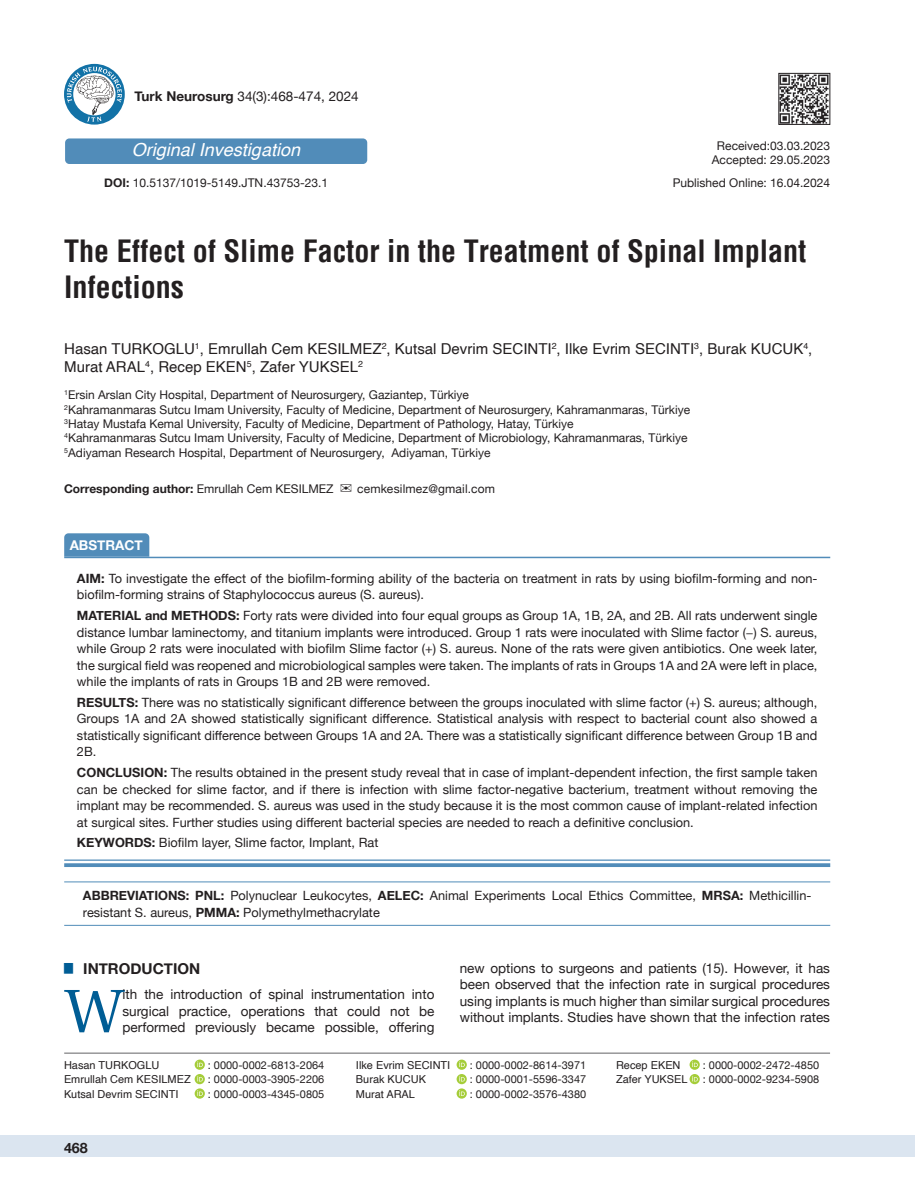
<style>
.page{position:relative;width:915px;height:1191px;background:#fff}
.page>*{position:absolute;margin:0;border:0;box-sizing:border-box;transform-origin:0 0}
.t1{font:61.2px "Utopia";color:#005d95}
.t2{font:700 condensed 30px/36px "Helvetica";color:#231f20}
.t3{font:italic 18px "Helvetica";color:#fff}
.t4{font:15px/18px "Helvetica";color:#231f20}
.t5{font:700 15px "Helvetica Neue";color:#231f20}
.t6{font:700 14.25px "Helvetica Neue";color:#231f20}
.t7{font:13.5px/16.5px "Helvetica Neue";color:#231f20;text-align:justify}
.t8{font:700 13.5px "Helvetica Neue";color:#fff}
.t9{font:12.75px/16.5px "Helvetica Neue";color:#231f20;text-align:justify}
.t10{font:12px/14.4px "Helvetica Neue";color:#231f20}
.t11{font:700 12px "Helvetica Neue";color:#231f20}
.t12{font:10.95px "Helvetica Neue";color:#231f20}
.t13{font:10.95px "Helvetica";color:#231f20}
.s1{font-weight:700}
.s2{font-weight:400}
</style>
<div class="page">
<div style="left:0;top:1135px;width:914px;height:22px;background:#dbe5f0"></div>
<hr style="left:64px;top:1052px;width:765px;height:1px;background:#636366">
<svg style="left:64px;top:533px;width:85px;height:24px;background:#558fba"></svg>
<svg style="left:64px;top:860px;width:766px;height:1px"></svg>
<hr style="left:64px;top:557px;width:766px;height:1px;background:#518cb9">
<hr style="left:64px;top:859px;width:766px;height:1px;background:#518cb9">
<svg style="left:64px;top:863px;width:766px;height:4px;background:#5c93bd"></svg>
<hr style="left:64px;top:881px;width:766px;height:1px;background:#518cb9">
<hr style="left:64px;top:925px;width:766px;height:1px;background:#518cb9">
<img style="left:780px;top:75px;width:47px;height:48px">
<div style="left:778px;top:73px;width:51px;height:52px;border:1px solid #231f20"></div>
<svg style="left:689px;top:1059px;width:10px;height:10px"></svg>
<svg style="left:692px;top:1061px;width:5px;height:6px"></svg>
<svg style="left:689px;top:1074px;width:10px;height:10px"></svg>
<svg style="left:692px;top:1075px;width:5px;height:6px"></svg>
<svg style="left:194px;top:1059px;width:11px;height:10px"></svg>
<svg style="left:197px;top:1061px;width:6px;height:6px"></svg>
<svg style="left:194px;top:1074px;width:11px;height:10px"></svg>
<svg style="left:197px;top:1075px;width:6px;height:6px"></svg>
<svg style="left:194px;top:1088px;width:11px;height:10px"></svg>
<svg style="left:197px;top:1090px;width:6px;height:5px"></svg>
<svg style="left:456px;top:1059px;width:10px;height:10px"></svg>
<svg style="left:459px;top:1061px;width:5px;height:6px"></svg>
<svg style="left:456px;top:1074px;width:10px;height:10px"></svg>
<svg style="left:459px;top:1075px;width:5px;height:6px"></svg>
<svg style="left:456px;top:1088px;width:10px;height:10px"></svg>
<svg style="left:459px;top:1090px;width:5px;height:5px"></svg>
<svg style="left:64px;top:64px;width:61px;height:61px"></svg>
<svg style="left:67px;top:67px;width:55px;height:55px"></svg>
<div style="left:65px;top:138px;width:302px;height:26px;background:#518cb9;border-radius:4px"></div>
<p class="t7" style="left:134px;top:89px;width:225px"><span class="s1">Turk Neurosurg</span> 34(3):468-474, 2024</p>
<h3 class="t3" style="left:132px;top:136px;width:170px">Original Investigation</h3>
<p class="t10" style="left:104px;top:177px;width:225px"><span class="s1">DOI:</span> 10.5137/1019-5149.JTN.43753-23.1</p>
<p class="t10" style="left:711px;top:139px;width:120px;text-align:center">Received:03.03.2023<br>Accepted: 29.05.2023</p>
<p class="t10" style="left:672px;top:176px;width:159px">Published Online: 16.04.2024</p>
<h2 class="t2" style="left:64px;top:233px;width:743px">The Effect of Slime Factor in the Treatment of Spinal Implant<br>Infections</h2>
<p class="t4" style="left:64px;top:340px;width:749px">Hasan TURKOGLU<sup>1</sup>, Emrullah Cem KESILMEZ<sup>2</sup>, Kutsal Devrim SECINTI<sup>2</sup>, Ilke Evrim SECINTI<sup>3</sup>, Burak KUCUK<sup>4</sup>,<br>Murat ARAL<sup>4</sup>, Recep EKEN<sup>5</sup>, Zafer YUKSEL<sup>2</sup></p>
<p class="t10" style="left:64px;top:388px;width:627px"><sup>1</sup>Ersin Arslan City Hospital, Department of Neurosurgery, Gaziantep, Türkiye<br><sup>2</sup>Kahramanmaras Sutcu Imam University, Faculty of Medicine, Department of Neurosurgery, Kahramanmaras, Türkiye <sup>3</sup>Hatay Mustafa Kemal University, Faculty of Medicine, Department of Pathology, Hatay, Türkiye<br><sup>4</sup>Kahramanmaras Sutcu Imam University, Faculty of Medicine, Department of Microbiology, Kahramanmaras, Türkiye <sup>5</sup>Adiyaman Research Hospital, Department of Neurosurgery, Adiyaman, Türkiye</p>
<p class="t11" style="left:64px;top:479px;width:271px">Corresponding author: <span class="s2">Emrullah Cem KESILMEZ</span></p>
<p class="t10" style="left:357px;top:482px;width:139px">cemkesilmez@gmail.com</p>
<p class="t8" style="left:70px;top:534px;width:75px">ABSTRACT</p>
<p class="t9" style="left:77px;top:571px;width:741px"><span class="s1">AIM:</span> To investigate the effect of the biofilm-forming ability of the bacteria on treatment in rats by using biofilm-forming and non&shy;biofilm-forming strains of Staphylococcus aureus (S. aureus).</p>
<p class="t9" style="left:77px;top:608px;width:741px"><span class="s1">MATERIAL and METHODS:</span> Forty rats were divided into four equal groups as Group 1A, 1B, 2A, and 2B. All rats underwent single distance lumbar laminectomy, and titanium implants were introduced. Group 1 rats were inoculated with Slime factor (−) S. aureus, while Group 2 rats were inoculated with biofilm Slime factor (+) S. aureus. None of the rats were given antibiotics. One week later, the surgical field was reopened and microbiological samples were taken. The implants of rats in Groups 1A and 2A were left in place, while the implants of rats in Groups 1B and 2B were removed.</p>
<p class="t9" style="left:77px;top:695px;width:741px"><span class="s1">RESULTS:</span> There was no statistically significant difference between the groups inoculated with slime factor (+) S. aureus; although, Groups 1A and 2A showed statistically significant difference. Statistical analysis with respect to bacterial count also showed a statistically significant difference between Groups 1A and 2A. There was a statistically significant difference between Group 1B and 2B.</p>
<p class="t9" style="left:77px;top:765px;width:741px"><span class="s1">CONCLUSION:</span> The results obtained in the present study reveal that in case of implant-dependent infection, the first sample taken can be checked for slime factor, and if there is infection with slime factor-negative bacterium, treatment without removing the implant may be recommended. S. aureus was used in the study because it is the most common cause of implant-related infection at surgical sites. Further studies using different bacterial species are needed to reach a definitive conclusion.</p>
<p class="t9" style="left:77px;top:835px;width:303px"><span class="s1">KEYWORDS:</span> Biofilm layer, Slime factor, Implant, Rat</p>
<p class="t9" style="left:83px;top:888px;width:729px"><span class="s1">ABBREVIATIONS: PNL:</span> Polynuclear Leukocytes, <span class="s1">AELEC:</span> Animal Experiments Local Ethics Committee, <span class="s1">MRSA:</span> Methicillin&shy;resistant S. aureus, <span class="s1">PMMA:</span> Polymethylmethacrylate</p>
<p class="t5" style="left:64px;top:957px;width:137px"><sup>█</sup> INTRODUCTION</p>
<h1 class="t1" style="left:65px;top:976px;width:59px">W</h1>
<p class="t7" style="left:122px;top:987px;width:313px">ith the introduction of spinal instrumentation into surgical practice, operations that could not be performed previously became possible, offering</p>
<p class="t7" style="left:459px;top:960px;width:371px">new options to surgeons and patients (15). However, it has been observed that the infection rate in surgical procedures using implants is much higher than similar surgical procedures without implants. Studies have shown that the infection rates</p>
<p class="t13" style="left:64px;top:1056px;width:97px">Hasan TURKOGLU</p>
<p class="t12" style="left:208px;top:1057px;width:118px">: 0000-0002-6813-2064</p>
<p class="t13" style="left:64px;top:1071px;width:128px">Emrullah Cem KESILMEZ</p>
<p class="t12" style="left:208px;top:1071px;width:118px">: 0000-0003-3905-2206</p>
<p class="t13" style="left:64px;top:1085px;width:116px">Kutsal Devrim SECINTI</p>
<p class="t12" style="left:208px;top:1086px;width:118px">: 0000-0003-4345-0805</p>
<p class="t6" style="left:64px;top:1137px;width:25px">468</p>
<p class="t13" style="left:356px;top:1056px;width:96px">Ilke Evrim SECINTI</p>
<p class="t12" style="left:469px;top:1057px;width:118px">: 0000-0002-8614-3971</p>
<p class="t13" style="left:356px;top:1071px;width:71px">Burak KUCUK</p>
<p class="t12" style="left:469px;top:1071px;width:118px">: 0000-0001-5596-3347</p>
<p class="t13" style="left:356px;top:1085px;width:61px">Murat ARAL</p>
<p class="t12" style="left:469px;top:1086px;width:118px">: 0000-0002-3576-4380</p>
<p class="t13" style="left:615px;top:1056px;width:66px">Recep EKEN</p>
<p class="t12" style="left:702px;top:1057px;width:118px">: 0000-0002-2472-4850</p>
<p class="t13" style="left:615px;top:1071px;width:73px">Zafer YUKSEL</p>
<p class="t12" style="left:702px;top:1071px;width:118px">: 0000-0002-9234-5908</p>
</div>
